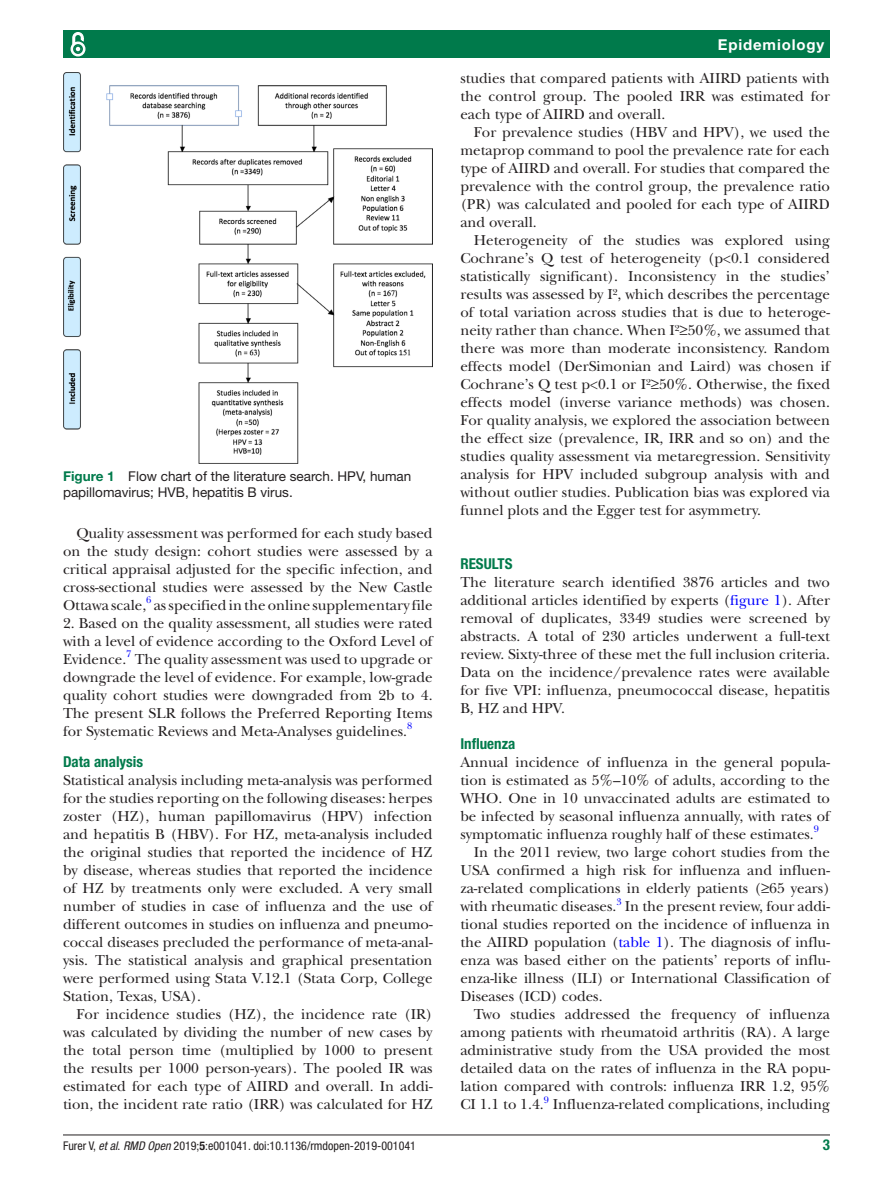
<style>
.page{position:relative;width:893px;height:1191px;background:#fff}
.page>*{position:absolute;margin:0;border:0;box-sizing:border-box;transform-origin:0 0}
.t1{font:15px/18px "New Baskerville";color:#231f20;text-align:justify}
.t2{font:700 condensed 15px "Helvetica Neue LT Std";color:#007a4b}
.t3{font:700 15px "Helvetica Neue LT Std";letter-spacing:.055em;color:#fff}
.t4{font:13.5px/16.2px "Helvetica Neue LT Std";color:#231f20}
.t5{font:condensed 12px "Helvetica Neue LT Std";color:#231f20}
.t6{font:9.9px "New Baskerville";color:#00f}
.s1{font-weight:700;color:#007a4b}
.s2{color:#00f}
.s3{font-style:italic}
.s4{font-weight:700}
</style>
<div class="page">
<hr style="left:63px;top:1134px;width:767px;height:1px;background:#231f20">
<div style="left:63px;top:31px;width:767px;height:27px;background:#007a4b"></div>
<svg style="left:70px;top:32px;width:16px;height:25px"></svg>
<div style="left:74px;top:45px;width:8px;height:8px;border:1px solid #007a4b;border-radius:50%"></div>
<img style="left:63px;top:73px;width:370px;height:390px">
<p class="t4" style="left:63px;top:468px;width:350px"><span class="s1">Figure 1</span> Flow chart of the literature search. HPV, human papillomavirus; HVB, hepatitis B virus.</p>
<p class="t1" style="left:63px;top:524px;width:371px;text-indent:14px">Quality assessment was performed for each study based on the study design: cohort studies were assessed by a critical appraisal adjusted for the specific infection, and cross-sectional studies were assessed by the New Castle Ottawa scale,</p>
<p class="t6" style="left:146px;top:594px;width:7px">6</p>
<p class="t1" style="left:154px;top:596px;width:280px">as specified in the online supplementary file</p>
<p class="t1" style="left:63px;top:614px;width:371px">2. Based on the quality assessment, all studies were rated with a level of evidence according to the Oxford Level of Evidence.</p>
<p class="t6" style="left:126px;top:648px;width:7px">7</p>
<p class="t1" style="left:63px;top:650px;width:371px;text-indent:72px">The quality assessment was used to upgrade or downgrade the level of evidence. For example, low-grade quality cohort studies were downgraded from 2b to 4.<br>The present SLR follows the Preferred Reporting Items for Systematic Reviews and Meta-Analyses guidelines.</p>
<p class="t6" style="left:407px;top:720px;width:7px">8</p>
<p class="t2" style="left:63px;top:753px;width:82px">Data analysis</p>
<p class="t1" style="left:63px;top:771px;width:371px">Statistical analysis including meta-analysis was performed for the studies reporting on the following diseases: herpes zoster (HZ), human papillomavirus (HPV) infection and hepatitis B (HBV). For HZ, meta-analysis included the original studies that reported the incidence of HZ by disease, whereas studies that reported the incidence of HZ by treatments only were excluded. A very small number of studies in case of influenza and the use of different outcomes in studies on influenza and pneumo&shy;coccal diseases precluded the performance of meta-anal&shy;ysis. The statistical analysis and graphical presentation were performed using Stata V.12.1 (Stata Corp, College Station, Texas, USA).</p>
<p class="t1" style="left:63px;top:1005px;width:371px;text-indent:14px">For incidence studies (HZ), the incidence rate (IR) was calculated by dividing the number of new cases by the total person time (multiplied by 1000 to present the results per 1000 person-years). The pooled IR was estimated for each type of AIIRD and overall. In addi&shy;tion, the incident rate ratio (IRR) was calculated for HZ</p>
<p class="t3" style="left:718px;top:35px;width:108px">Epidemiology</p>
<p class="t1" style="left:460px;top:69px;width:371px">studies that compared patients with AIIRD patients with the control group. The pooled IRR was estimated for each type of AIIRD and overall.</p>
<p class="t1" style="left:460px;top:123px;width:371px;text-indent:14px">For prevalence studies (HBV and HPV), we used the metaprop command to pool the prevalence rate for each type of AIIRD and overall. For studies that compared the prevalence with the control group, the prevalence ratio (PR) was calculated and pooled for each type of AIIRD and overall.</p>
<p class="t1" style="left:460px;top:231px;width:371px;text-indent:14px">Heterogeneity of the studies was explored using Cochrane’s Q test of heterogeneity (p&lt;0.1 considered statistically significant). Inconsistency in the studies’ results was assessed by I², which describes the percentage of total variation across studies that is due to heteroge&shy;neity rather than chance. When I²≥50%, we assumed that there was more than moderate inconsistency. Random effects model (DerSimonian and Laird) was chosen if Cochrane’s Q test p&lt;0.1 or I²≥50%. Otherwise, the fixed effects model (inverse variance methods) was chosen.<br>For quality analysis, we explored the association between the effect size (prevalence, IR, IRR and so on) and the studies quality assessment via metaregression. Sensitivity analysis for HPV included subgroup analysis with and without outlier studies. Publication bias was explored via funnel plots and the Egger test for asymmetry.</p>
<p class="t2" style="left:460px;top:555px;width:54px">Results</p>
<p class="t1" style="left:460px;top:573px;width:371px">The literature search identified 3876 articles and two additional articles identified by experts (<span class="s2">figure 1</span>). After removal of duplicates, 3349 studies were screened by abstracts. A total of 230 articles underwent a full-text review. Sixty-three of these met the full inclusion criteria.<br>Data on the incidence/prevalence rates were available for five VPI: influenza, pneumococcal disease, hepatitis B, HZ and HPV.</p>
<p class="t2" style="left:460px;top:735px;width:56px">Influenza</p>
<p class="t1" style="left:460px;top:753px;width:371px">Annual incidence of influenza in the general popula-</p>
<p class="t1" style="left:460px;top:771px;width:371px">tion is estimated as 5%–10% of adults, according to the</p>
<p class="t1" style="left:460px;top:789px;width:371px">WHO. One in 10 unvaccinated adults are estimated to</p>
<p class="t1" style="left:460px;top:807px;width:371px">be infected by seasonal influenza annually, with rates of</p>
<p class="t1" style="left:460px;top:825px;width:360px">symptomatic influenza roughly half of these estimates.<sup>9</sup></p>
<p class="t1" style="left:474px;top:843px;width:358px">In the 2011 review, two large cohort studies from the</p>
<p class="t1" style="left:460px;top:861px;width:371px">USA confirmed a high risk for influenza and influen-</p>
<p class="t1" style="left:460px;top:879px;width:371px">za-related complications in elderly patients (≥65 years)</p>
<p class="t1" style="left:460px;top:897px;width:158px">with rheumatic diseases.</p>
<p class="t6" style="left:616px;top:895px;width:7px">3</p>
<p class="t1" style="left:460px;top:897px;width:371px;text-indent:164px">In the present review, four addi&shy;tional studies reported on the incidence of influenza in the AIIRD population (<span class="s2">table 1</span>). The diagnosis of influ&shy;enza was based either on the patients’ reports of influ&shy;enza-like illness (ILI) or International Classification of Diseases (ICD) codes.</p>
<p class="t1" style="left:460px;top:1005px;width:371px;text-indent:14px">Two studies addressed the frequency of influenza among patients with rheumatoid arthritis (RA). A large administrative study from the USA provided the most detailed data on the rates of influenza in the RA popu&shy;lation compared with controls: influenza IRR 1.2, 95% CI 1.1 to 1.4.<sup>9</sup> Influenza-related complications, including</p>
<p class="t5" style="left:63px;top:1138px;width:354px">Furer V, <span class="s3">et al</span>. <span class="s3">RMD Open</span> 2019;<span class="s4">5</span>:e001041. doi:10.1136/rmdopen-2019-001041</p>
<p class="t2" style="left:823px;top:1135px;width:9px">3</p>
</div>
